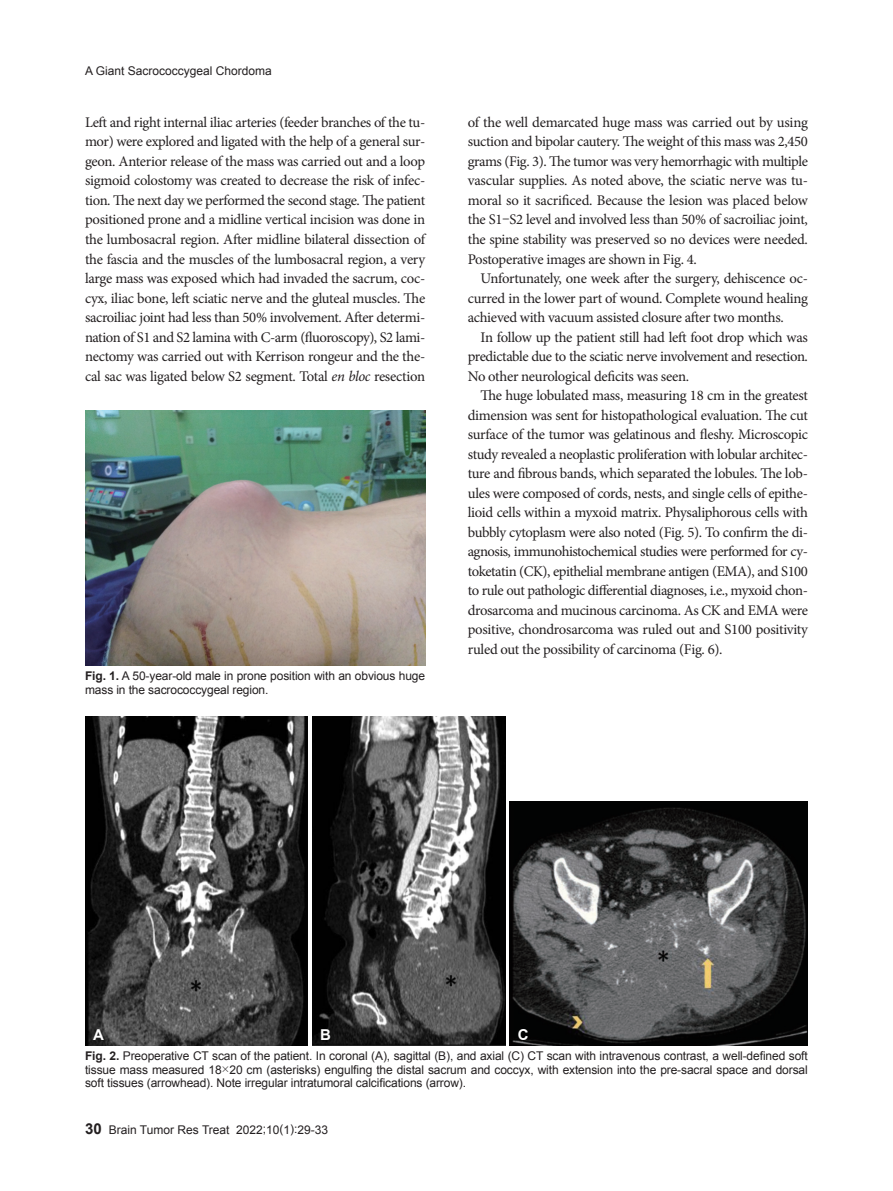
<style>
.page{position:relative;width:893px;height:1191px;background:#fff}
.page>*{position:absolute;margin:0;border:0;box-sizing:border-box;transform-origin:0 0}
.t1{font:700 15px "Arial";color:#fff}
.t2{font:14.7px/19.5px "Minion Pro";letter-spacing:-.02em;color:#231f20;text-align:justify}
.t3{font:12px/13.5px "Arial";letter-spacing:-.01em;color:#231f20}
.s1{font-style:italic}
.s2{font-weight:700}
.s3{font-family:"Garamond"}
.s4{font-weight:700;font-size:15px}
</style>
<div class="page">
<img style="left:85px;top:410px;width:340px;height:255px">
<img style="left:510px;top:801px;width:298px;height:244px">
<img style="left:85px;top:717px;width:223px;height:328px">
<img style="left:312px;top:717px;width:194px;height:328px">
<p class="t3" style="left:85px;top:64px;width:188px">A Giant Sacrococcygeal Chordoma</p>
<p class="t2" style="left:85px;top:113px;width:342px">Left and right internal iliac arteries (feeder branches of the tu&shy;mor) were explored and ligated with the help of a general sur&shy;geon. Anterior release of the mass was carried out and a loop sigmoid colostomy was created to decrease the risk of infec&shy;tion. The next day we performed the second stage. The patient positioned prone and a midline vertical incision was done in the lumbosacral region. After midline bilateral dissection of the fascia and the muscles of the lumbosacral region, a very large mass was exposed which had invaded the sacrum, coc&shy;cyx, iliac bone, left sciatic nerve and the gluteal muscles. The sacroiliac joint had less than 50% involvement. After determi&shy;nation of S1 and S2 lamina with C-arm (fluoroscopy), S2 lami&shy;nectomy was carried out with Kerrison rongeur and the the&shy;cal sac was ligated below S2 segment. Total <span class="s1">en bloc</span> resection</p>
<p class="t2" style="left:468px;top:113px;width:342px">of the well demarcated huge mass was carried out by using suction and bipolar cautery. The weight of this mass was 2,450 grams (Fig. 3). The tumor was very hemorrhagic with multiple vascular supplies. As noted above, the sciatic nerve was tu&shy;moral so it sacrificed. Because the lesion was placed below the S1–S2 level and involved less than 50% of sacroiliac joint, the spine stability was preserved so no devices were needed.<br>Postoperative images are shown in Fig. 4.</p>
<p class="t2" style="left:468px;top:269px;width:342px;text-indent:13px">Unfortunately, one week after the surgery, dehiscence oc&shy;curred in the lower part of wound. Complete wound healing achieved with vacuum assisted closure after two months.</p>
<p class="t2" style="left:468px;top:327px;width:342px;text-indent:13px">In follow up the patient still had left foot drop which was predictable due to the sciatic nerve involvement and resection.<br>No other neurological deficits was seen.</p>
<p class="t2" style="left:468px;top:386px;width:342px;text-indent:13px">The huge lobulated mass, measuring 18 cm in the greatest dimension was sent for histopathological evaluation. The cut surface of the tumor was gelatinous and fleshy. Microscopic study revealed a neoplastic proliferation with lobular architec&shy;ture and fibrous bands, which separated the lobules. The lob&shy;ules were composed of cords, nests, and single cells of epithe&shy;lioid cells within a myxoid matrix. Physaliphorous cells with bubbly cytoplasm were also noted (Fig. 5). To confirm the di&shy;agnosis, immunohistochemical studies were performed for cy&shy;toketatin (CK), epithelial membrane antigen (EMA), and S100 to rule out pathologic differential diagnoses, i.e., myxoid chon&shy;drosarcoma and mucinous carcinoma. As CK and EMA were positive, chondrosarcoma was ruled out and S100 positivity ruled out the possibility of carcinoma (Fig. 6).</p>
<p class="t3" style="left:85px;top:669px;width:342px"><span class="s2">Fig. 1.</span> A 50-year-old male in prone position with an obvious huge mass in the sacrococcygeal region.</p>
<p class="t1" style="left:93px;top:1025px;width:12px">A</p>
<p class="t1" style="left:320px;top:1025px;width:12px">B</p>
<p class="t1" style="left:518px;top:1025px;width:12px">C</p>
<p class="t3" style="left:85px;top:1049px;width:724px;text-align:justify"><span class="s2">Fig. 2.</span> Preoperative CT scan of the patient. In coronal (A), sagittal (B), and axial (C) CT scan with intravenous contrast, a well-defined soft tissue mass measured 18<span class="s3">×</span>20 cm (asterisks) engulfing the distal sacrum and coccyx, with extension into the pre-sacral space and dorsal soft tissues (arrowhead). Note irregular intratumoral calcifications (arrow).</p>
<p class="t3" style="left:85px;top:1122px;width:245px"><span class="s4">30</span> Brain Tumor Res Treat 2022;10(1):29-33</p>
</div>
